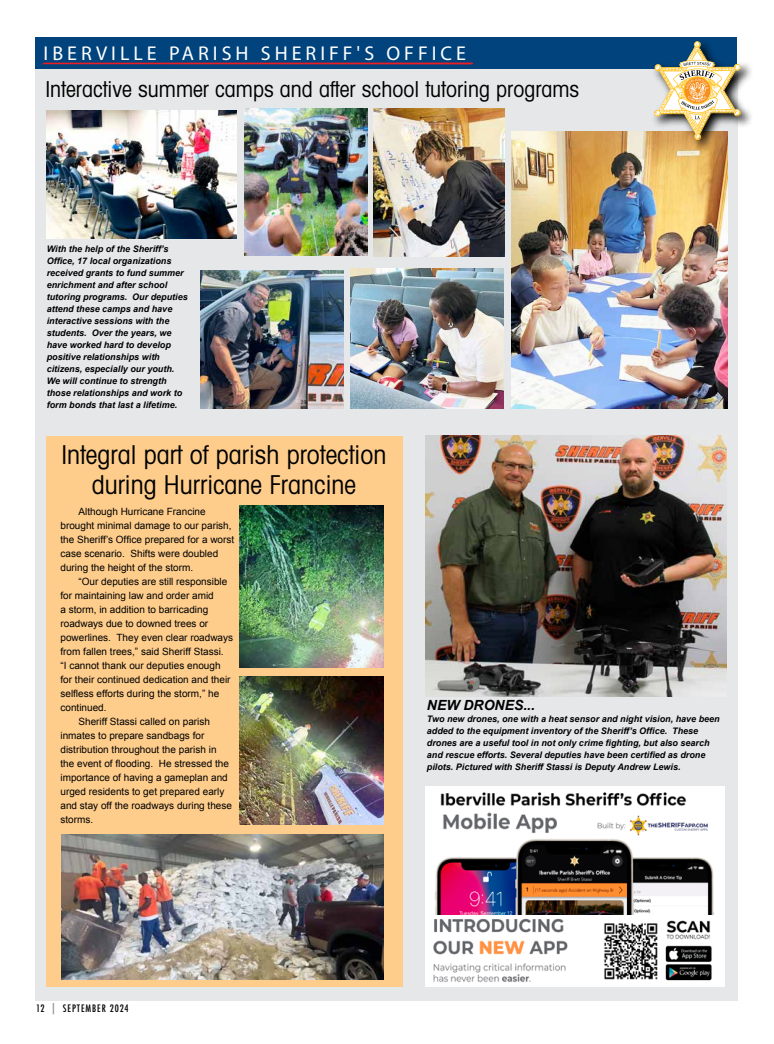
<style>
.page{position:relative;width:774px;height:1044px;background:#fff}
.page>*{position:absolute;margin:0;border:0;box-sizing:border-box;transform-origin:0 0}
.t1{font:condensed 26px/30px "Avant Garde";color:#000;text-align:center}
.t2{font:condensed 22px "Avant Garde";color:#000}
.t3{font:20px "Myriad Pro";letter-spacing:.2em;color:#fff}
.t4{font:italic 700 14px "Arial";color:#000}
.t5{font:10px/14px "Arial";color:#000}
.t6{font:500 condensed 10px "Futura";letter-spacing:.09em;color:#000}
.t7{font:italic 700 9px/12px "Arial";color:#000}
.s1{font-size:12px;color:#939598}
</style>
<div class="page">
<div style="left:35px;top:37px;width:702px;height:32px;background:#00437d"></div>
<svg style="left:42px;top:63px;width:431px;height:1px"></svg>
<div style="left:35px;top:70px;width:703px;height:931px;background:#e6e7e8"></div>
<div style="left:46px;top:436px;width:356px;height:550px;background:#fecd8c"></div>
<img style="left:201px;top:270px;width:142px;height:138px">
<img style="left:351px;top:269px;width:153px;height:139px">
<img style="left:512px;top:132px;width:215px;height:276px">
<img style="left:374px;top:109px;width:131px;height:147px">
<img style="left:426px;top:436px;width:300px;height:260px">
<img style="left:47px;top:110px;width:190px;height:128px">
<img style="left:240px;top:676px;width:144px;height:148px">
<img style="left:240px;top:506px;width:144px;height:162px">
<img style="left:61px;top:834px;width:323px;height:146px">
<img style="left:426px;top:787px;width:298px;height:200px">
<img style="left:244px;top:109px;width:124px;height:146px">
<svg style="left:651px;top:64px;width:100px;height:89px"></svg>
<img style="left:653px;top:64px;width:88px;height:76px">
<svg style="left:654px;top:41px;width:87px;height:98px"></svg>
<h3 class="t3" style="left:44px;top:42px;width:424px">IBERVILLE PARISH SHERIFF'S OFFICE</h3>
<h2 class="t2" style="left:45px;top:76px;width:536px">Interactive summer camps and after school tutoring programs</h2>
<p class="t7" style="left:47px;top:243px;width:143px">With the help of the Sheriff’s<br>Office, 17 local organizations received grants to fund summer enrichment and after school tutoring programs. Our deputies attend these camps and have interactive sessions with the students. Over the years, we have worked hard to develop positive relationships with citizens, especially our youth.<br>We will continue to strength those relationships and work to form bonds that last a lifetime.</p>
<h1 class="t1" style="left:61px;top:439px;width:326px">Integral part of parish protection during Hurricane Francine</h1>
<p class="t5" style="left:60px;top:504px;width:175px;text-indent:18px">Although Hurricane Francine brought minimal damage to our parish, the Sheriff’s Office prepared for a worst case scenario. Shifts were doubled during the height of the storm.</p>
<p class="t5" style="left:78px;top:574px;width:150px">“Our deputies are still responsible</p>
<p class="t5" style="left:60px;top:588px;width:155px">for maintaining law and order amid</p>
<p class="t5" style="left:60px;top:602px;width:149px">a storm, in addition to barricading</p>
<p class="t5" style="left:60px;top:616px;width:149px">roadways due to downed trees or</p>
<p class="t5" style="left:60px;top:630px;width:174px">powerlines. They even clear roadways</p>
<p class="t5" style="left:60px;top:644px;width:165px">from fallen trees,” said Sheriff Stassi.</p>
<p class="t5" style="left:60px;top:658px;width:162px">“I cannot thank our deputies enough</p>
<p class="t5" style="left:60px;top:672px;width:172px">for their continued dedication and their</p>
<p class="t5" style="left:60px;top:686px;width:160px">selfless efforts during the storm,” he</p>
<p class="t5" style="left:60px;top:700px;width:48px">continued.</p>
<p class="t5" style="left:78px;top:714px;width:133px">Sheriff Stassi called on parish</p>
<p class="t5" style="left:60px;top:728px;width:145px">inmates to prepare sandbags for</p>
<p class="t5" style="left:60px;top:742px;width:158px">distribution throughout the parish in</p>
<p class="t5" style="left:60px;top:756px;width:170px">the event of flooding. He stressed the</p>
<p class="t5" style="left:60px;top:770px;width:169px">importance of having a gameplan and</p>
<p class="t5" style="left:60px;top:784px;width:165px">urged residents to get prepared early</p>
<p class="t5" style="left:60px;top:798px;width:173px">and stay off the roadways during these</p>
<p class="t5" style="left:60px;top:812px;width:34px">storms.</p>
<h3 class="t4" style="left:427px;top:698px;width:110px">NEW DRONES...</h3>
<p class="t7" style="left:427px;top:713px;width:294px">Two new drones, one with a heat sensor and night vision, have been added to the equipment inventory of the Sheriff’s Office. These drones are a useful tool in not only crime fighting, but also search and rescue efforts. Several deputies have been certified as drone pilots. Pictured with Sheriff Stassi is Deputy Andrew Lewis.</p>
<p class="t6" style="left:36px;top:1002px;width:94px">12 <span class="s1">|</span> SEPTEMBER 2024</p>
</div>
